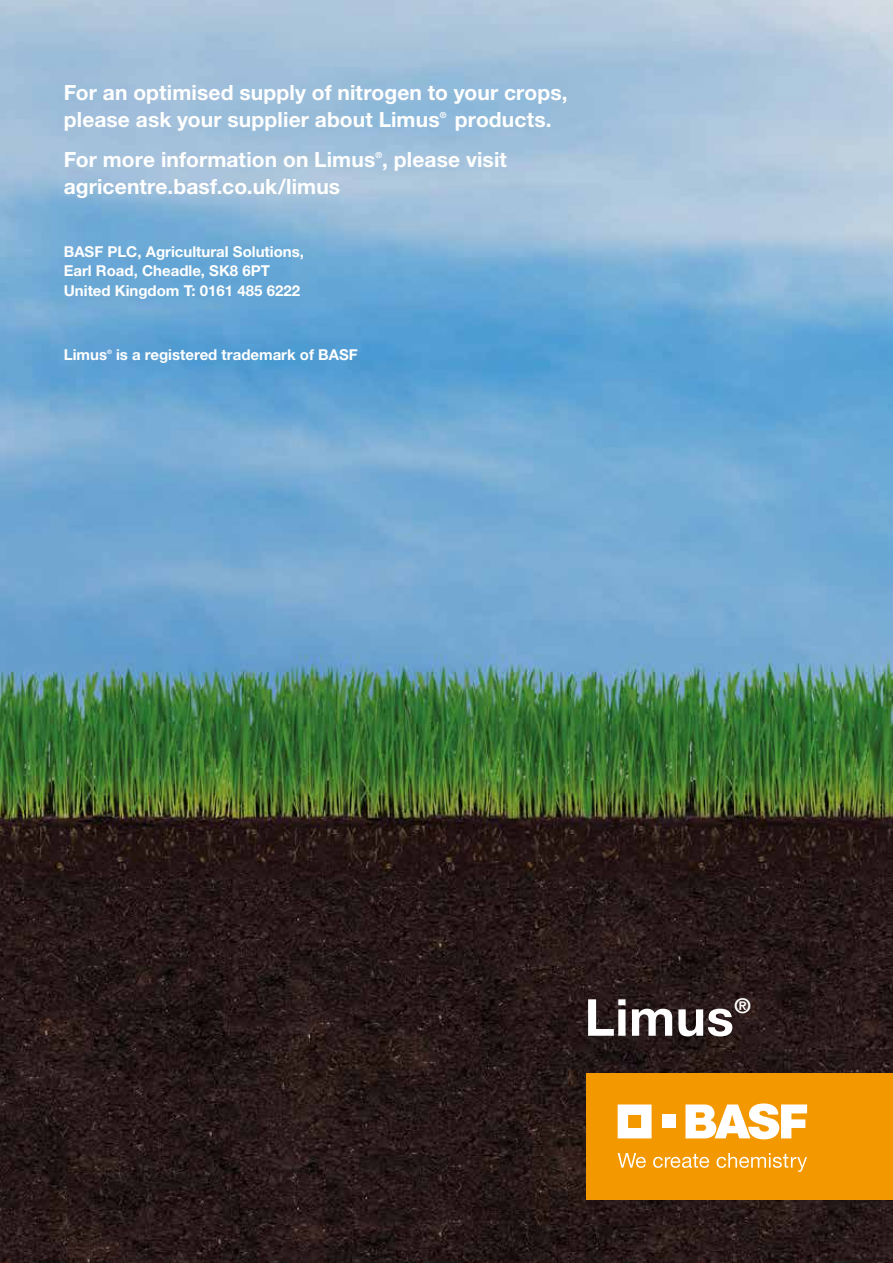
<style>
.page{position:relative;width:893px;height:1263px;background:#fff}
.page>*{position:absolute;margin:0;border:0;box-sizing:border-box;transform-origin:0 0}
.t1{font:700 51px "Helvetica Neue";letter-spacing:.01em;color:#fff}
.t2{font:700 21px/27px "Helvetica Neue";letter-spacing:.005em;color:#fff}
.t3{font:700 20.4px "Helvetica Neue";color:#fff}
.t4{font:700 15px/19.5px "Helvetica Neue";color:#fff}
.t5{font:700 8.4px "Helvetica Neue";color:#fff}
.t6{font:700 6px "Helvetica Neue";color:#fff}
</style>
<div class="page">
<img style="left:0;top:0;width:893px;height:1263px">
<div style="left:586px;top:1073px;width:307px;height:126px;background:#f49800"></div>
<svg style="left:618px;top:1104px;width:34px;height:34px"></svg>
<div style="left:662px;top:1115px;width:13px;height:13px;background:#fff"></div>
<svg style="left:685px;top:1103px;width:122px;height:36px"></svg>
<svg style="left:618px;top:1153px;width:28px;height:15px"></svg>
<svg style="left:653px;top:1154px;width:56px;height:14px"></svg>
<svg style="left:717px;top:1153px;width:90px;height:19px"></svg>
<p class="t2" style="left:64px;top:79px;width:505px">For an optimised supply of nitrogen to your crops, please ask your supplier about Limus</p>
<p class="t5" style="left:440px;top:110px;width:8px">®</p>
<p class="t2" style="left:64px;top:99px;width:489px;line-height:39.8px;text-indent:391px">products.<br>For more information on Limus , please visit</p>
<p class="t5" style="left:375px;top:149px;width:8px">®</p>
<p class="t2" style="left:64px;top:172px;width:278px">agricentre.basf.co.uk/limus</p>
<p class="t4" style="left:64px;top:241px;width:242px">BASF PLC, Agricultural Solutions,<br>Earl Road, Cheadle, SK8 6PT<br>United Kingdom T: 0161 485 6222</p>
<p class="t4" style="left:64px;top:345px;width:45px">Limus</p>
<p class="t6" style="left:107px;top:348px;width:6px">®</p>
<p class="t4" style="left:116px;top:345px;width:243px">is a registered trademark of BASF</p>
<h1 class="t1" style="left:585px;top:986px;width:151px">Limus</h1>
<p class="t3" style="left:734px;top:993px;width:18px">®</p>
</div>
